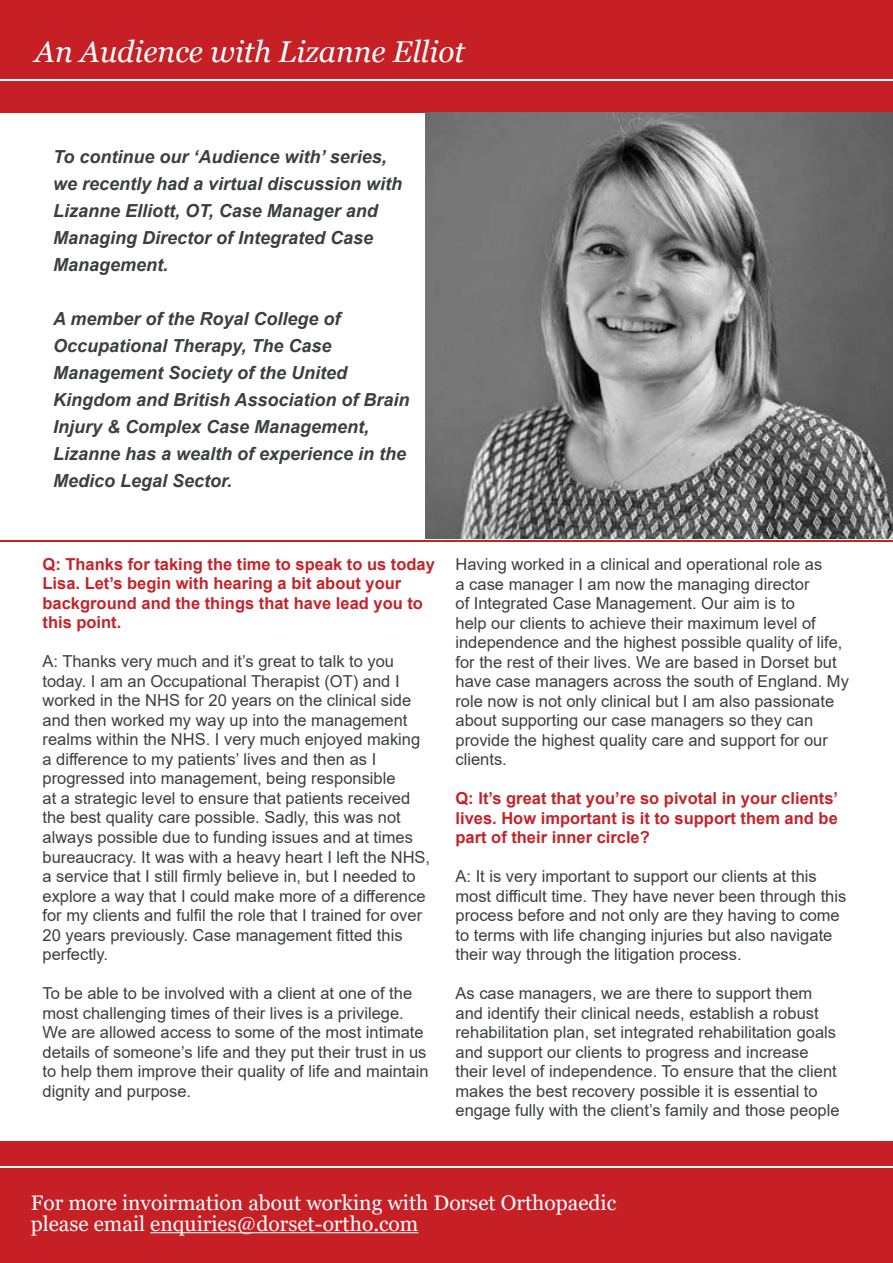
<style>
.page{position:relative;width:893px;height:1263px;background:#fff}
.page>*{position:absolute;margin:0;border:0;box-sizing:border-box;transform-origin:0 0}
.t1{font:italic 30px "Georgia";color:#fff}
.t2{font:21px/21px "Georgia";color:#fff}
.t3{font:italic 700 18px/27px "Arial";color:#3c3e40}
.t4{font:16.5px/19.5px "Arial";color:#3c3e40}
.t5{font:700 16.5px/19.5px "Arial";color:#c42429}
</style>
<div class="page">
<div style="left:0;top:0;width:893px;height:113px;background:#c62026"></div>
<hr style="left:0;top:80px;width:893px;height:1px;background:#fff">
<div style="left:0;top:1142px;width:893px;height:121px;background:#c62026"></div>
<hr style="left:0;top:1166px;width:893px;height:1px;background:#fff">
<hr style="left:150px;top:1232px;width:268px;height:1px;background:#fff">
<img style="left:425px;top:113px;width:468px;height:426px">
<hr style="left:0;top:540px;width:893px;height:1px;background:#c42427">
<p class="t1" style="left:35px;top:33px;width:432px">An Audience with Lizanne Elliot</p>
<p class="t3" style="left:53px;top:143px;width:351px">To continue our ‘Audience with’ series, we recently had a virtual discussion with Lizanne Elliott, OT, Case Manager and Managing Director of Integrated Case Management.</p>
<p class="t3" style="left:53px;top:305px;width:358px">A member of the Royal College of Occupational Therapy, The Case Management Society of the United Kingdom and British Association of Brain Injury &amp; Complex Case Management, Lizanne has a wealth of experience in the Medico Legal Sector.</p>
<p class="t5" style="left:43px;top:554px;width:394px">Q: Thanks for taking the time to speak to us today Lisa. Let’s begin with hearing a bit about your background and the things that have lead you to this point.</p>
<p class="t4" style="left:43px;top:652px;width:389px">A: Thanks very much and it’s great to talk to you today. I am an Occupational Therapist (OT) and I worked in the NHS for 20 years on the clinical side and then worked my way up into the management realms within the NHS. I very much enjoyed making a difference to my patients’ lives and then as I progressed into management, being responsible<br>at a strategic level to ensure that patients received the best quality care possible. Sadly, this was not always possible due to funding issues and at times bureaucracy. It was with a heavy heart I left the NHS, a service that I still firmly believe in, but I needed to explore a way that I could make more of a difference for my clients and fulfil the role that I trained for over 20 years previously. Case management fitted this perfectly.</p>
<p class="t4" style="left:43px;top:983px;width:388px">To be able to be involved with a client at one of the most challenging times of their lives is a privilege.<br>We are allowed access to some of the most intimate details of someone’s life and they put their trust in us to help them improve their quality of life and maintain dignity and purpose.</p>
<p class="t4" style="left:455px;top:554px;width:395px">Having worked in a clinical and operational role as<br>a case manager I am now the managing director<br>of Integrated Case Management. Our aim is to<br>help our clients to achieve their maximum level of independence and the highest possible quality of life, for the rest of their lives. We are based in Dorset but have case managers across the south of England. My role now is not only clinical but I am also passionate about supporting our case managers so they can provide the highest quality care and support for our clients.</p>
<p class="t5" style="left:455px;top:789px;width:384px;text-align:justify">Q: It’s great that you’re so pivotal in your clients’ lives. How important is it to support them and be part of their inner circle?</p>
<p class="t4" style="left:455px;top:866px;width:392px">A: It is very important to support our clients at this most difficult time. They have never been through this process before and not only are they having to come to terms with life changing injuries but also navigate their way through the litigation process.</p>
<p class="t4" style="left:455px;top:983px;width:385px">As case managers, we are there to support them and identify their clinical needs, establish a robust rehabilitation plan, set integrated rehabilitation goals and support our clients to progress and increase their level of independence. To ensure that the client makes the best recovery possible it is essential to engage fully with the client’s family and those people</p>
<p class="t2" style="left:31px;top:1192px;width:587px">For more invoirmation about working with Dorset Orthopaedic please email enquiries@dorset-ortho.com</p>
</div>
